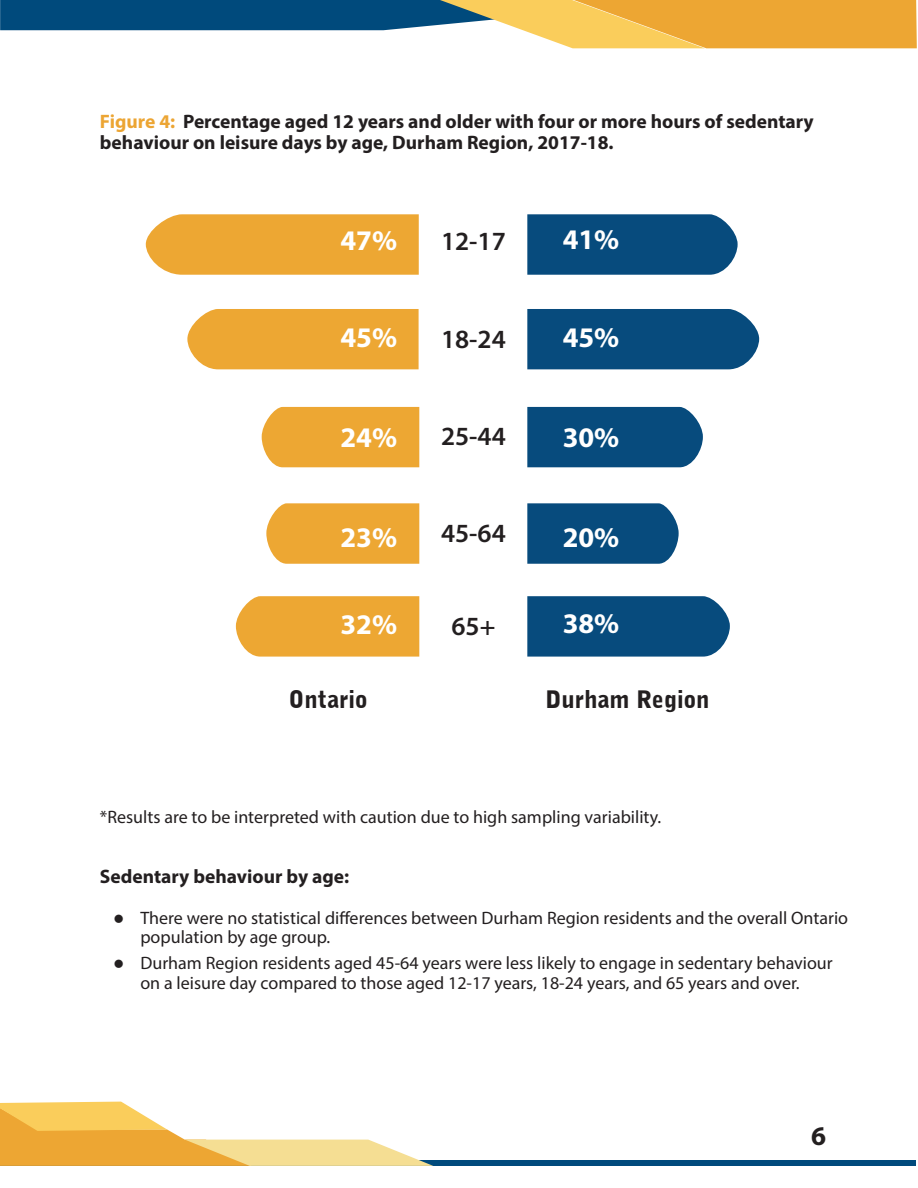
<style>
.page{position:relative;width:918px;height:1188px;background:#fff}
.page>*{position:absolute;margin:0;border:0;box-sizing:border-box;transform-origin:0 0}
.t1{font:700 28.5px "Myriad Pro";color:#fff}
.page_numbers_black{font:700 27px "Myriad Pro";color:#231f20}
.t2{font:600 26.4px "Myriad Pro";color:#231f20}
.ledgend{font:900 24px "Bell Gothic BT";color:#231f20}
.Figure_Title{font:700 19.5px/21px "Myriad Pro";color:#231f20}
.Text_Bold{font:700 19.5px "Myriad Pro";color:#231f20}
.Text{font:18px/19.5px "Myriad Pro";color:#231f20}
.s1{color:#eca533}
</style>
<div class="page">
<div style="left:0;top:1160px;width:916px;height:6px;background:#004a7c"></div>
<svg style="left:0;top:1102px;width:433px;height:64px"></svg>
<svg style="left:0;top:0;width:917px;height:48px"></svg>
<div style="left:187px;top:309px;width:232px;height:60px;background:#eda733"></div>
<div style="left:527px;top:309px;width:232px;height:60px;background:#074b7d"></div>
<div style="left:146px;top:214px;width:273px;height:61px;background:#eda733"></div>
<svg style="left:527px;top:214px;width:211px;height:61px;background:#125383"></svg>
<div style="left:262px;top:407px;width:157px;height:60px;background:#eda733"></div>
<div style="left:527px;top:407px;width:176px;height:60px;background:#074b7d"></div>
<svg style="left:266px;top:503px;width:153px;height:61px;background:#edab3c"></svg>
<svg style="left:527px;top:503px;width:152px;height:61px;background:#125383"></svg>
<div style="left:236px;top:596px;width:183px;height:61px;background:#eda733"></div>
<svg style="left:527px;top:596px;width:203px;height:61px;background:#125383"></svg>
<p class="Figure_Title" style="left:100px;top:110px;width:715px"><span class="s1">Figure 4:</span> Percentage aged 12 years and older with four or more hours of sedentary behaviour on leisure days by age, Durham Region, 2017-18.</p>
<p class="t1" style="left:340px;top:221px;width:58px">47%</p>
<p class="t2" style="left:441px;top:225px;width:66px">12-17</p>
<p class="t1" style="left:563px;top:221px;width:58px">41%</p>
<p class="t1" style="left:340px;top:319px;width:58px">45%</p>
<p class="t2" style="left:441px;top:322px;width:66px">18-24</p>
<p class="t1" style="left:563px;top:318px;width:58px">45%</p>
<p class="t1" style="left:340px;top:419px;width:58px">24%</p>
<p class="t2" style="left:441px;top:420px;width:66px">25-44</p>
<p class="t1" style="left:563px;top:419px;width:58px">30%</p>
<p class="t1" style="left:340px;top:519px;width:58px">23%</p>
<p class="t2" style="left:441px;top:516px;width:66px">45-64</p>
<p class="t1" style="left:563px;top:519px;width:58px">20%</p>
<p class="t1" style="left:340px;top:606px;width:58px">32%</p>
<p class="t2" style="left:451px;top:609px;width:45px">65+</p>
<p class="t1" style="left:563px;top:605px;width:58px">38%</p>
<p class="ledgend" style="left:288px;top:684px;width:81px">Ontario</p>
<p class="ledgend" style="left:546px;top:684px;width:165px">Durham Region</p>
<p class="Text" style="left:100px;top:807px;width:563px">*Results are to be interpreted with caution due to high sampling variability.</p>
<p class="Text_Bold" style="left:100px;top:864px;width:251px">Sedentary behaviour by age:</p>
<p class="Text" style="left:140px;top:908px;width:709px">There were no statistical differences between Durham Region residents and the overall Ontario population by age group.</p>
<p class="Text" style="left:140px;top:953px;width:694px">Durham Region residents aged 45-64 years were less likely to engage in sedentary behaviour on a leisure day compared to those aged 12-17 years, 18-24 years, and 65 years and over.</p>
<p class="page_numbers_black" style="left:811px;top:1118px;width:16px">6</p>
</div>
